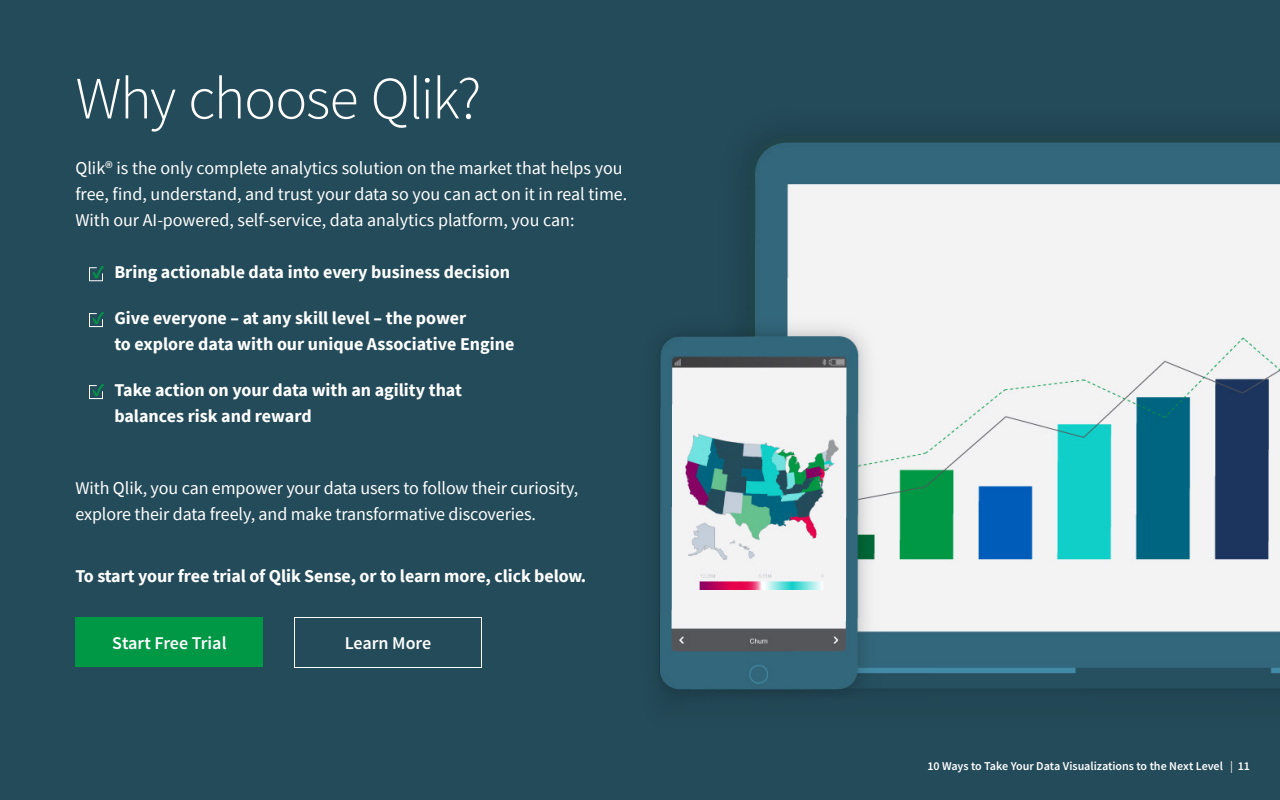
<style>
.page{position:relative;width:1280px;height:800px;background:#244b5a}
.page>*{position:absolute;margin:0;border:0;box-sizing:border-box;transform-origin:0 0}
.t1{font:300 60px "Source Sans Pro";letter-spacing:-.025em;color:#fff}
.BODY_P{font:18px/26px "Source Sans Pro";letter-spacing:-.005em;color:#fff}
.bullets{font:700 18px/26px "Source Sans Pro";color:#fff}
.BODY_P-2{font:700 18px "Source Sans Pro";letter-spacing:-.005em;color:#fff}
.BODY_P-3{font:600 18px "Source Sans Pro";color:#fff}
.t2{font:600 12px "Source Sans Pro";letter-spacing:-.005em;color:#fff}
.s1{color:#009845}
.s2{font-weight:400}
</style>
<div class="page">
<div style="left:75px;top:618px;width:188px;height:50px;background:#009845"></div>
<svg style="left:89px;top:267px;width:14px;height:14px"></svg>
<svg style="left:89px;top:313px;width:14px;height:14px"></svg>
<svg style="left:89px;top:385px;width:14px;height:14px"></svg>
<img style="left:658px;top:134px;width:622px;height:564px">
<div style="left:294px;top:617px;width:188px;height:51px;border:1px solid #fff"></div>
<h1 class="t1" style="left:75px;top:62px;width:408px">Why choose Qlik?</h1>
<p class="BODY_P" style="left:75px;top:155px;width:553px">Qlik® is the only complete analytics solution on the market that helps you free, find, understand, and trust your data so you can act on it in real time.<br>With our AI-powered, self-service, data analytics platform, you can:</p>
<p class="bullets" style="left:92px;top:258px;width:419px"><span class="s1">✓</span> Bring actionable data into every business decision</p>
<p class="bullets" style="left:114px;top:304px;width:401px;text-indent:-22px"><span class="s1">✓</span> Give everyone – at any skill level – the power<br>to explore data with our unique Associative Engine</p>
<p class="bullets" style="left:114px;top:376px;width:349px;text-indent:-22px"><span class="s1">✓</span> Take action on your data with an agility that balances risk and reward</p>
<p class="BODY_P" style="left:75px;top:475px;width:505px">With Qlik, you can empower your data users to follow their curiosity, explore their data freely, and make transformative discoveries.</p>
<p class="BODY_P-2" style="left:75px;top:564px;width:512px">To start your free trial of Qlik Sense, or to learn more, click below.</p>
<p class="BODY_P-3" style="left:112px;top:631px;width:116px">Start Free Trial</p>
<p class="BODY_P-3" style="left:345px;top:631px;width:88px">Learn More</p>
<p class="t2" style="left:928px;top:758px;width:324px">10 Ways to Take Your Data Visualizations to the Next Level <span class="s2">|</span> 11</p>
</div>
